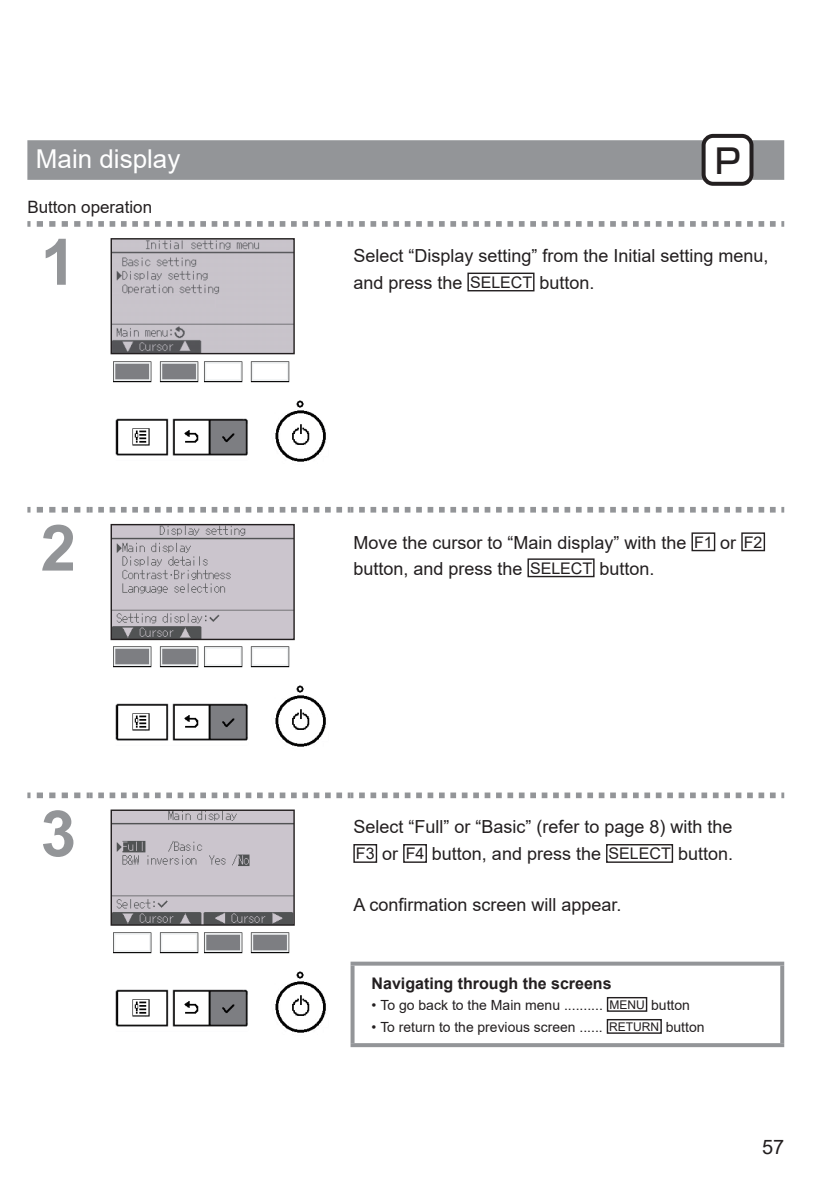
<style>
.page{position:relative;width:840px;height:1190px;background:#fff}
.page>*{position:absolute;margin:0;border:0;box-sizing:border-box;transform-origin:0 0}
.t1{font:700 64px "Arial";color:#939598}
.t2{font:33.8px "Shin Go Pro Medium 90 msp RKSJ H";color:#231f20}
.t3{font:26px "Arial";color:#fff}
.t4{font:20px "Arial";color:#231f20}
.t5{font:18px/26.8px "Arial";color:#231f20}
.t6{font:17px "Arial";color:#231f20}
.t7{font:700 16px "Arial";color:#231f20}
.t8{font:14px "Arial";color:#231f20}
.s1{font-size:16px}
.s2{font-size:12px}
</style>
<div class="page">
<div style="left:27px;top:140px;width:757px;height:40px;background:#939598"></div>
<div style="left:704px;top:136px;width:48px;height:48px;background:#fff;border-radius:10px"></div>
<div style="left:702px;top:134px;width:52px;height:52px;border:4px solid #231f20;border-radius:10px"></div>
<svg style="left:27px;top:221px;width:4px;height:6px"></svg>
<svg style="left:37px;top:221px;width:316px;height:6px"></svg>
<svg style="left:359px;top:221px;width:425px;height:6px"></svg>
<img style="left:113px;top:240px;width:180px;height:112px">
<div style="left:111px;top:238px;width:184px;height:116px;border:1px solid #231f20"></div>
<img style="left:113px;top:361px;width:213px;height:101px">
<div style="left:467px;top:273px;width:68px;height:18px;border:1px solid #231f20"></div>
<svg style="left:27px;top:507px;width:4px;height:6px"></svg>
<svg style="left:37px;top:507px;width:316px;height:6px"></svg>
<svg style="left:359px;top:507px;width:425px;height:6px"></svg>
<img style="left:113px;top:526px;width:180px;height:112px">
<div style="left:111px;top:524px;width:184px;height:116px;border:1px solid #231f20"></div>
<img style="left:113px;top:646px;width:213px;height:101px">
<div style="left:692px;top:532px;width:23px;height:19px;border:1px solid #231f20"></div>
<div style="left:741px;top:532px;width:24px;height:19px;border:1px solid #231f20"></div>
<div style="left:528px;top:558px;width:67px;height:19px;border:1px solid #231f20"></div>
<svg style="left:27px;top:793px;width:4px;height:5px"></svg>
<svg style="left:37px;top:793px;width:316px;height:5px"></svg>
<svg style="left:359px;top:793px;width:425px;height:5px"></svg>
<img style="left:113px;top:812px;width:180px;height:112px">
<div style="left:111px;top:810px;width:184px;height:116px;border:1px solid #231f20"></div>
<img style="left:113px;top:932px;width:213px;height:101px">
<div style="left:353px;top:844px;width:24px;height:19px;border:1px solid #231f20"></div>
<div style="left:403px;top:844px;width:24px;height:19px;border:1px solid #231f20"></div>
<div style="left:606px;top:844px;width:67px;height:19px;border:1px solid #231f20"></div>
<svg style="left:351px;top:962px;width:433px;height:4px;background:#9c9ea0"></svg>
<svg style="left:351px;top:966px;width:4px;height:77px"></svg>
<svg style="left:780px;top:966px;width:4px;height:77px"></svg>
<svg style="left:351px;top:1043px;width:433px;height:4px;background:#96989b"></svg>
<div style="left:607px;top:997px;width:40px;height:15px;border:1px solid #231f20"></div>
<div style="left:607px;top:1019px;width:55px;height:15px;border:1px solid #231f20"></div>
<h3 class="t3" style="left:36px;top:141px;width:146px">Main display</h3>
<h2 class="t2" style="left:715px;top:133px;width:27px">P</h2>
<p class="t6" style="left:27px;top:195px;width:126px">Button operation</p>
<h1 class="t1" style="left:41px;top:217px;width:37px">1</h1>
<p class="t5" style="left:353px;top:242px;width:417px">Select “Display setting” from the Initial setting menu, and press the <span class="s1">SELECT</span> button.</p>
<h1 class="t1" style="left:41px;top:503px;width:37px">2</h1>
<p class="t5" style="left:353px;top:529px;width:411px;line-height:26px">Move the cursor to “Main display” with the <span class="s1">F1</span> or <span class="s1">F2 </span>button, and press the <span class="s1">SELECT</span> button.</p>
<h1 class="t1" style="left:41px;top:789px;width:37px">3</h1>
<p class="t5" style="left:353px;top:814px;width:381px">Select “Full” or “Basic” (refer to page 8) with the<br><span class="s1">F3</span> or <span class="s1">F4</span> button, and press the <span class="s1">SELECT</span> button.</p>
<p class="t5" style="left:353px;top:892px;width:270px">A confirmation screen will appear.</p>
<p class="t7" style="left:372px;top:972px;width:242px">Navigating through the screens</p>
<p class="t8" style="left:372px;top:995px;width:320px">• To go back to the Main menu .......... <span class="s2">MENU</span> button</p>
<p class="t8" style="left:372px;top:1017px;width:335px">• To return to the previous screen ...... <span class="s2">RETURN</span> button</p>
<p class="t4" style="left:762px;top:1133px;width:24px">57</p>
</div>
